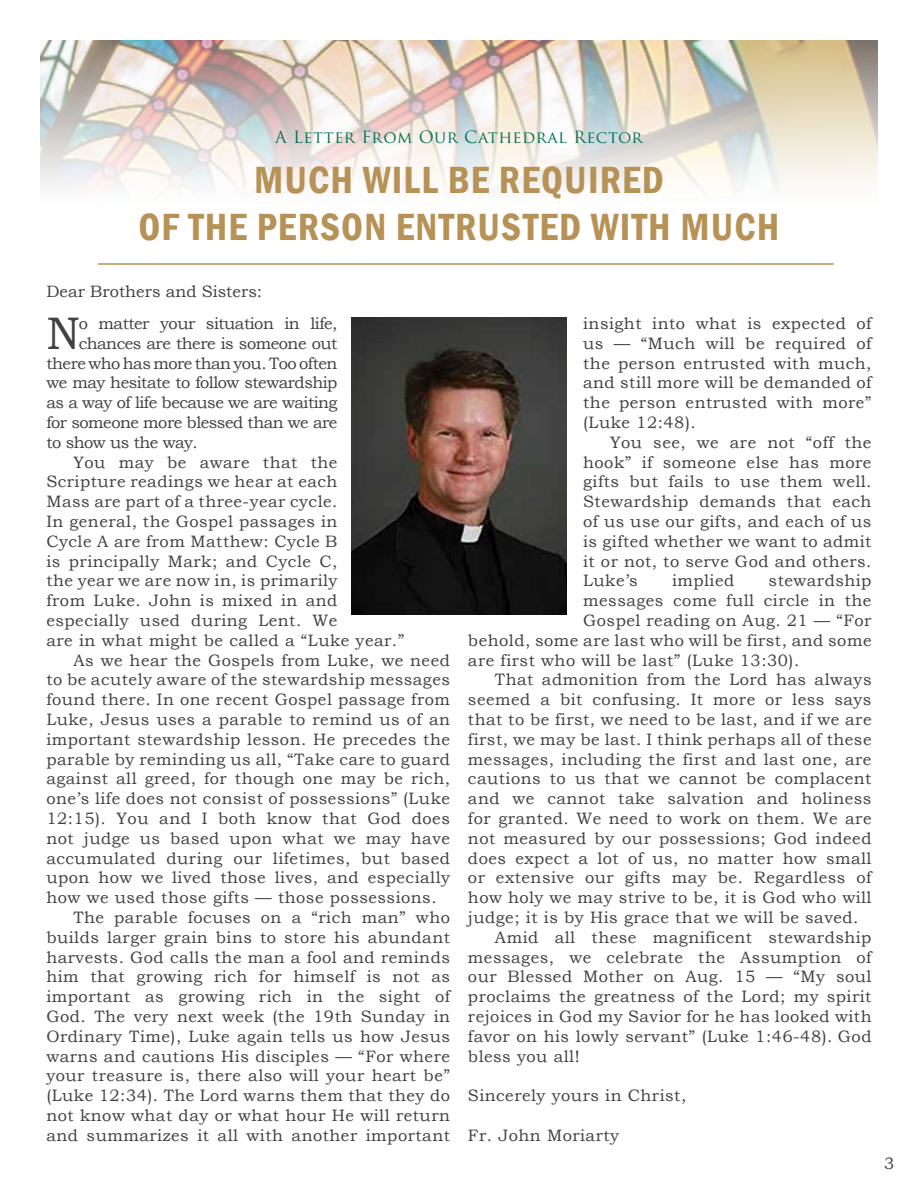
<style>
.page{position:relative;width:918px;height:1188px;background:#fff}
.page>*{position:absolute;margin:0;border:0;box-sizing:border-box;transform-origin:0 0}
.t1{font:45.6px "Bookman Old Style";color:#414042}
.t2{font:600 condensed 39px/46.5px "Franklin Gothic";letter-spacing:.03em;color:#b79257;text-align:center}
.t3{font:16.5px/19.8px "Bookman Old Style";letter-spacing:.03em;color:#414042;text-align:justify}
.t4{font:16.5px "Bookman Old Style";letter-spacing:-.03em;color:#414042}
.t5{font:16.5px "Trajan Pro";letter-spacing:.03em;color:#007054}
.t6{font:16.5px "Bookman Old Style";color:#414042}
</style>
<div class="page">
<img style="left:40px;top:40px;width:838px;height:147px">
<hr style="left:98px;top:263px;width:736px;height:2px;background:#b79257">
<img style="left:351px;top:317px;width:216px;height:298px">
<p class="t5" style="left:275px;top:127px;width:369px">A Letter From Our Cathedral Rector</p>
<h2 class="t2" style="left:138px;top:156px;width:643px">MUCH WILL BE REQUIRED<br>OF THE PERSON ENTRUSTED WITH MUCH</h2>
<p class="t6" style="left:46px;top:281px;width:217px">Dear Brothers and Sisters:</p>
<h1 class="t1" style="left:46px;top:304px;width:35px">N</h1>
<p class="t4" style="left:79px;top:313px;width:260px">o matter your situation in life,</p>
<p class="t4" style="left:79px;top:333px;width:260px">chances are there is someone out</p>
<p class="t4" style="left:46px;top:352px;width:293px">there who has more than you. Too often</p>
<p class="t4" style="left:46px;top:372px;width:293px">we may hesitate to follow stewardship</p>
<p class="t4" style="left:46px;top:392px;width:293px">as a way of life because we are waiting</p>
<p class="t4" style="left:46px;top:412px;width:293px">for someone more blessed than we are</p>
<p class="t4" style="left:46px;top:432px;width:153px">to show us the way.</p>
<p class="t3" style="left:73px;top:452px;width:266px">You may be aware that the</p>
<p class="t3" style="left:46px;top:472px;width:293px">Scripture readings we hear at each</p>
<p class="t3" style="left:46px;top:492px;width:293px">Mass are part of a three-year cycle.</p>
<p class="t3" style="left:46px;top:512px;width:293px">In general, the Gospel passages in</p>
<p class="t3" style="left:46px;top:531px;width:293px">Cycle A are from Matthew: Cycle B</p>
<p class="t3" style="left:46px;top:551px;width:293px">is principally Mark; and Cycle C,</p>
<p class="t3" style="left:46px;top:571px;width:293px">the year we are now in, is primarily</p>
<p class="t3" style="left:46px;top:591px;width:293px">from Luke. John is mixed in and</p>
<p class="t3" style="left:46px;top:611px;width:293px">especially used during Lent. We</p>
<p class="t3" style="left:46px;top:630px;width:359px">are in what might be called a “Luke year.”</p>
<p class="t3" style="left:73px;top:650px;width:378px">As we hear the Gospels from Luke, we need</p>
<p class="t3" style="left:46px;top:670px;width:405px">to be acutely aware of the stewardship messages</p>
<p class="t3" style="left:46px;top:690px;width:405px">found there. In one recent Gospel passage from</p>
<p class="t3" style="left:46px;top:710px;width:405px">Luke, Jesus uses a parable to remind us of an</p>
<p class="t3" style="left:46px;top:729px;width:405px">important stewardship lesson. He precedes the</p>
<p class="t3" style="left:46px;top:749px;width:405px">parable by reminding us all, “Take care to guard</p>
<p class="t3" style="left:46px;top:769px;width:405px">against all greed, for though one may be rich,</p>
<p class="t3" style="left:46px;top:789px;width:405px">one’s life does not consist of possessions” (Luke</p>
<p class="t3" style="left:46px;top:809px;width:405px">12:15). You and I both know that God does</p>
<p class="t3" style="left:46px;top:828px;width:405px">not judge us based upon what we may have</p>
<p class="t3" style="left:46px;top:848px;width:405px">accumulated during our lifetimes, but based</p>
<p class="t3" style="left:46px;top:868px;width:405px">upon how we lived those lives, and especially</p>
<p class="t3" style="left:46px;top:888px;width:392px">how we used those gifts — those possessions.</p>
<p class="t3" style="left:73px;top:908px;width:378px">The parable focuses on a “rich man” who</p>
<p class="t3" style="left:46px;top:927px;width:405px">builds larger grain bins to store his abundant</p>
<p class="t3" style="left:46px;top:947px;width:405px">harvests. God calls the man a fool and reminds</p>
<p class="t3" style="left:46px;top:967px;width:405px">him that growing rich for himself is not as</p>
<p class="t3" style="left:46px;top:987px;width:405px">important as growing rich in the sight of</p>
<p class="t3" style="left:46px;top:1007px;width:405px">God. The very next week (the 19th Sunday in</p>
<p class="t3" style="left:46px;top:1026px;width:405px">Ordinary Time), Luke again tells us how Jesus</p>
<p class="t3" style="left:46px;top:1046px;width:405px">warns and cautions His disciples — “For where</p>
<p class="t3" style="left:46px;top:1066px;width:405px">your treasure is, there also will your heart be”</p>
<p class="t3" style="left:46px;top:1086px;width:405px">(Luke 12:34). The Lord warns them that they do</p>
<p class="t3" style="left:46px;top:1106px;width:405px">not know what day or what hour He will return</p>
<p class="t3" style="left:46px;top:1125px;width:405px">and summarizes it all with another important</p>
<p class="t3" style="left:583px;top:314px;width:290px">insight into what is expected of us — “Much will be required of the person entrusted with much, and still more will be demanded of the person entrusted with more” (Luke 12:48).</p>
<p class="t3" style="left:583px;top:432px;width:290px;text-indent:27px">You see, we are not “off the hook” if someone else has more gifts but fails to use them well.<br>Stewardship demands that each of us use our gifts, and each of us is gifted whether we want to admit it or not, to serve God and others.<br>Luke’s</p>
<p class="t3" style="left:672px;top:571px;width:64px">implied</p>
<p class="t3" style="left:769px;top:571px;width:104px">stewardship</p>
<p class="t3" style="left:583px;top:591px;width:290px">messages come full circle in the</p>
<p class="t3" style="left:583px;top:611px;width:290px">Gospel reading on Aug. 21 — “For</p>
<p class="t3" style="left:468px;top:630px;width:405px">behold, some are last who will be first, and some</p>
<p class="t3" style="left:468px;top:650px;width:333px">are first who will be last” (Luke 13:30).</p>
<p class="t3" style="left:495px;top:670px;width:378px">That admonition from the Lord has always</p>
<p class="t3" style="left:468px;top:690px;width:405px">seemed a bit confusing. It more or less says</p>
<p class="t3" style="left:468px;top:710px;width:405px">that to be first, we need to be last, and if we are</p>
<p class="t3" style="left:468px;top:729px;width:405px">first, we may be last. I think perhaps all of these</p>
<p class="t3" style="left:468px;top:749px;width:405px">messages, including the first and last one, are</p>
<p class="t3" style="left:468px;top:769px;width:405px">cautions to us that we cannot be complacent</p>
<p class="t3" style="left:468px;top:789px;width:405px">and we cannot take salvation and holiness</p>
<p class="t3" style="left:468px;top:809px;width:405px">for granted. We need to work on them. We are</p>
<p class="t3" style="left:468px;top:828px;width:405px">not measured by our possessions; God indeed</p>
<p class="t3" style="left:468px;top:848px;width:405px">does expect a lot of us, no matter how small</p>
<p class="t3" style="left:468px;top:868px;width:405px">or extensive our gifts may be. Regardless of</p>
<p class="t3" style="left:468px;top:888px;width:405px">how holy we may strive to be, it is God who will</p>
<p class="t3" style="left:468px;top:908px;width:392px">judge; it is by His grace that we will be saved.</p>
<p class="t3" style="left:495px;top:927px;width:378px">Amid all these magnificent stewardship</p>
<p class="t3" style="left:468px;top:947px;width:405px">messages, we celebrate the Assumption of</p>
<p class="t3" style="left:468px;top:967px;width:405px">our Blessed Mother on Aug. 15 — “My soul</p>
<p class="t3" style="left:468px;top:987px;width:405px">proclaims the greatness of the Lord; my spirit</p>
<p class="t3" style="left:468px;top:1007px;width:405px">rejoices in God my Savior for he has looked with</p>
<p class="t3" style="left:468px;top:1026px;width:405px">favor on his lowly servant” (Luke 1:46-48). God</p>
<p class="t3" style="left:468px;top:1046px;width:113px">bless you all!</p>
<p class="t3" style="left:468px;top:1086px;width:220px">Sincerely yours in Christ,</p>
<p class="t3" style="left:468px;top:1125px;width:153px">Fr. John Moriarty</p>
<p class="t3" style="left:884px;top:1154px;width:12px">3</p>
</div>
